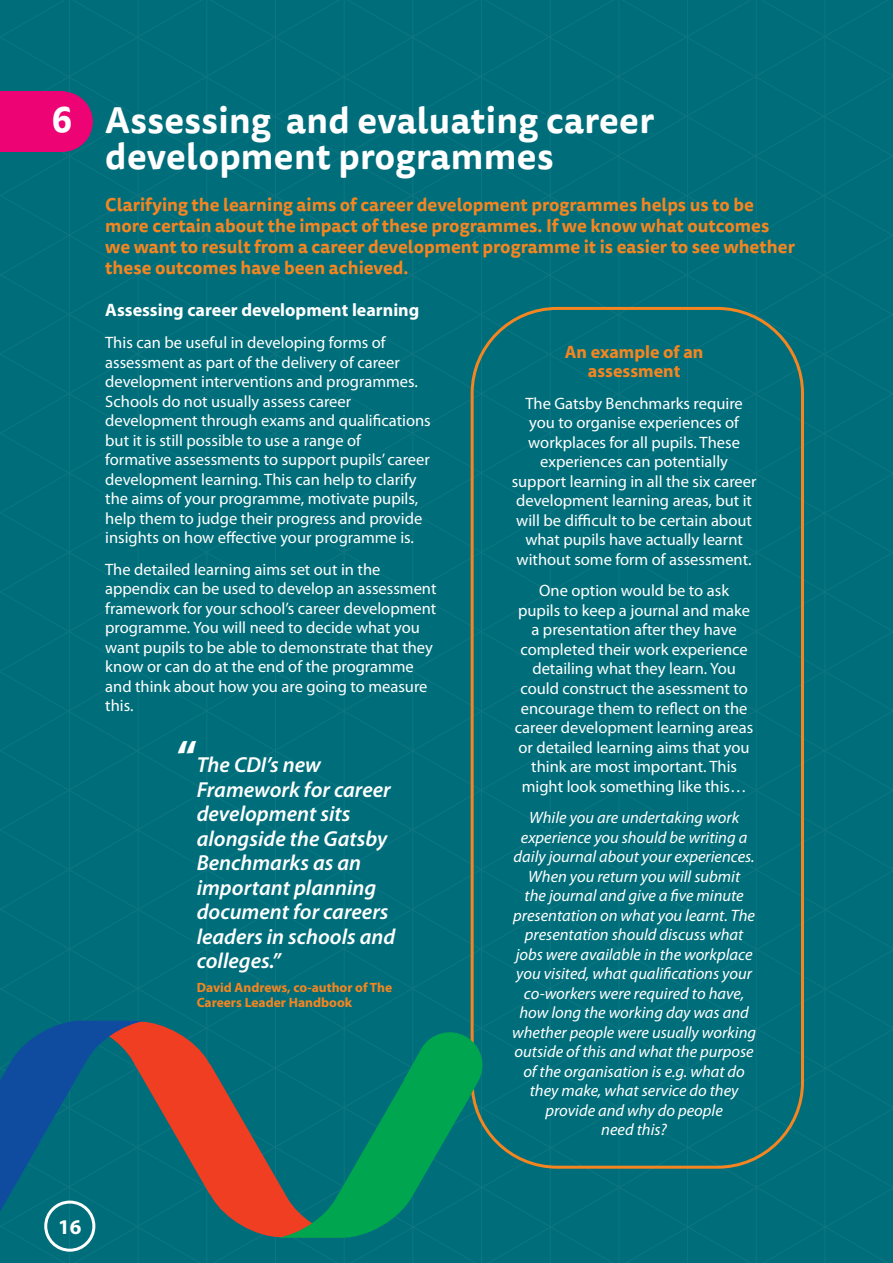
<style>
.page{position:relative;width:893px;height:1263px;background:#fff}
.page>*{position:absolute;margin:0;border:0;box-sizing:border-box;transform-origin:0 0}
.t1{font:700 45px "Myriad Pro";color:#fff}
.t2{font:700 36px/36px "Tisa Sans Pro";letter-spacing:.01em;color:#fff}
.t3{font:italic 600 21.75px/24.5px "Myriad Pro";color:#fff}
.t4{font:700 21px "Myriad Pro";color:#fff}
.t5{font:700 18px/21px "Tisa Sans Pro";color:#f58520}
.t6{font:700 18px "Myriad Pro";color:#fff}
.t7{font:700 18px/19.5px "Myriad Pro";color:#f58520;text-align:center}
.t8{font:16.5px/19.5px "Myriad Pro";color:#fff}
.t9{font:italic 16.5px/19.5px "Myriad Pro";color:#fff;text-align:center}
.t10{font:700 13.5px/15px "Myriad Pro";color:#f58520}
</style>
<div class="page">
<div style="left:0;top:632px;width:680px;height:29px;background:#006e7a"></div>
<div style="left:0;top:661px;width:680px;height:78px;background:#006e7a"></div>
<div style="left:0;top:739px;width:680px;height:79px;background:#006e7a"></div>
<div style="left:0;top:818px;width:680px;height:445px;background:#006e7a"></div>
<div style="left:0;top:898px;width:651px;height:365px;background:#006e7a"></div>
<div style="left:0;top:975px;width:520px;height:288px;background:#006e7a"></div>
<div style="left:0;top:554px;width:680px;height:78px;background:#006e7a"></div>
<div style="left:2px;top:0;width:517px;height:25px;background:#006e7a"></div>
<div style="left:0;top:25px;width:680px;height:529px;background:#006e7a"></div>
<div style="left:519px;top:0;width:161px;height:157px;background:#006e7a"></div>
<div style="left:680px;top:0;width:213px;height:1263px;background:#006e7a"></div>
<div style="left:33px;top:92px;width:60px;height:60px;background:#ed0373;border-radius:50%"></div>
<div style="left:0;top:92px;width:64px;height:60px;background:#ed0373"></div>
<div style="left:471px;top:307px;width:333px;height:862px;border:3px solid #f58520;border-radius:85px"></div>
<svg style="left:0;top:1021px;width:487px;height:242px"></svg>
<p class="t2" style="left:52px;top:101px;width:22px">6</p>
<p class="t2" style="left:105px;top:102px;width:550px">Assessing and evaluating career development programmes</p>
<p class="t5" style="left:105px;top:194px;width:691px">Clarifying the learning aims of career development programmes helps us to be more certain about the impact of these programmes. If we know what outcomes we want to result from a career development programme it is easier to see whether these outcomes have been achieved.</p>
<p class="t6" style="left:105px;top:300px;width:316px">Assessing career development learning</p>
<p class="t8" style="left:105px;top:333px;width:327px">This can be useful in developing forms of assessment as part of the delivery of career development interventions and programmes.<br>Schools do not usually assess career development through exams and qualifications but it is still possible to use a range of formative assessments to support pupils’ career development learning. This can help to clarify the aims of your programme, motivate pupils, help them to judge their progress and provide insights on how effective your programme is.</p>
<p class="t8" style="left:105px;top:559px;width:333px">The detailed learning aims set out in the appendix can be used to develop an assessment framework for your school’s career development programme. You will need to decide what you want pupils to be able to demonstrate that they know or can do at the end of the programme and think about how you are going to measure this.</p>
<p class="t1" style="left:177px;top:731px;width:22px">“</p>
<p class="t3" style="left:197px;top:753px;width:200px">The CDI’s new<br>Framework for career development sits alongside the Gatsby<br>Benchmarks as an important planning document for careers leaders in schools and colleges.”</p>
<p class="t10" style="left:197px;top:980px;width:197px">David Andrews, co-author of The<br>Careers Leader Handbook</p>
<p class="t7" style="left:565px;top:342px;width:140px">An example of an assessment</p>
<p class="t8" style="left:512px;top:394px;width:246px;text-align:center">The Gatsby Benchmarks require you to organise experiences of workplaces for all pupils. These experiences can potentially support learning in all the six career development learning areas, but it will be difficult to be certain about what pupils have actually learnt without some form of assessment.</p>
<p class="t8" style="left:515px;top:581px;width:240px;text-align:center">One option would be to ask<br>pupils to keep a journal and make a presentation after they have completed their work experience detailing what they learn. You could construct the asessment to encourage them to reflect on the career development learning areas or detailed learning aims that you think are most important. This might look something like this…</p>
<p class="t9" style="left:512px;top:808px;width:246px">While you are undertaking work experience you should be writing a daily journal about your experiences.<br>When you return you will submit<br>the journal and give a five minute presentation on what you learnt. The presentation should discuss what jobs were available in the workplace you visited, what qualifications your co-workers were required to have, how long the working day was and whether people were usually working outside of this and what the purpose of the organisation is e.g. what do they make, what service do they provide and why do people<br>need this?</p>
<p class="t4" style="left:58px;top:1215px;width:25px">16</p>
</div>
